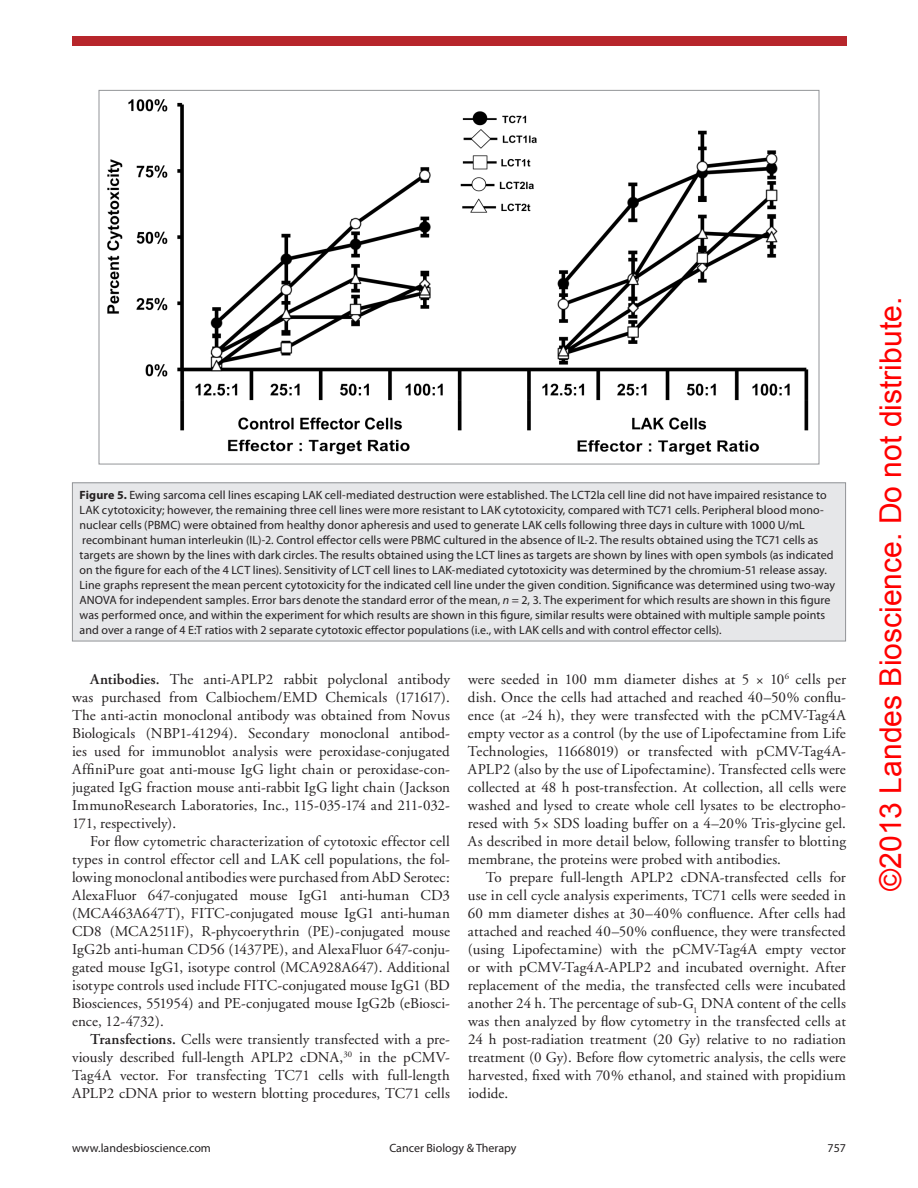
<style>
.page{position:relative;width:918px;height:1188px;background:#fff}
.page>*{position:absolute;margin:0;border:0;box-sizing:border-box;transform-origin:0 0}
.t1{font:30.15px "Arial";color:#f00}
.t2{font:15px/18px "Adobe Garamond";color:#231f20;text-align:justify}
.t3{font:12px/15px "Myriad Pro";letter-spacing:.005em;color:#231f20}
.s1{font-weight:700}
.s2{font-style:italic}
.s3{font-weight:600}
</style>
<div class="page">
<div style="left:72px;top:36px;width:774px;height:10px;background:#b7262b"></div>
<div style="left:72px;top:483px;width:774px;height:158px;background:#e6e7e9"></div>
<div style="left:72px;top:482px;width:774px;height:159px;border:1px solid #939598"></div>
<img style="left:107px;top:99px;width:702px;height:356px">
<p class="t3" style="left:80px;top:487px;width:757px"><span class="s1">Figure 5.</span> Ewing sarcoma cell lines escaping LAK cell-mediated destruction were established. The LCT2la cell line did not have impaired resistance to LAK cytotoxicity; however, the remaining three cell lines were more resistant to LAK cytotoxicity, compared with TC71 cells. Peripheral blood mono&shy;nuclear cells (PBMC) were obtained from healthy donor apheresis and used to generate LAK cells following three days in culture with 1000 U/mL recombinant human interleukin (IL)-2. Control effector cells were PBMC cultured in the absence of IL-2. The results obtained using the TC71 cells as targets are shown by the lines with dark circles. The results obtained using the LCT lines as targets are shown by lines with open symbols (as indicated on the figure for each of the 4 LCT lines). Sensitivity of LCT cell lines to LAK-mediated cytotoxicity was determined by the chromium-51 release assay.<br>Line graphs represent the mean percent cytotoxicity for the indicated cell line under the given condition. Significance was determined using two-way ANOVA for independent samples. Error bars denote the standard error of the mean, <span class="s2">n</span> = 2, 3. The experiment for which results are shown in this figure was performed once, and within the experiment for which results are shown in this figure, similar results were obtained with multiple sample points and over a range of 4 E:T ratios with 2 separate cytotoxic effector populations (i.e., with LAK cells and with control effector cells).</p>
<p class="t2" style="left:72px;top:671px;width:379px;text-indent:18px"><span class="s3">Antibodies.</span> The anti-APLP2 rabbit polyclonal antibody was purchased from Calbiochem/EMD Chemicals (171617).<br>The anti-actin monoclonal antibody was obtained from Novus Biologicals (NBP1-41294). Secondary monoclonal antibod&shy;ies used for immunoblot analysis were peroxidase-conjugated AffiniPure goat anti-mouse IgG light chain or peroxidase-con&shy;jugated IgG fraction mouse anti-rabbit IgG light chain (Jackson ImmunoResearch Laboratories, Inc., 115-035-174 and 211-032- 171, respectively).</p>
<p class="t2" style="left:72px;top:833px;width:380px;text-indent:18px">For flow cytometric characterization of cytotoxic effector cell types in control effector cell and LAK cell populations, the fol&shy;lowing monoclonal antibodies were purchased from AbD Serotec:<br>AlexaFluor 647-conjugated mouse IgG1 anti-human CD3 (MCA463A647T), FITC-conjugated mouse IgG1 anti-human CD8 (MCA2511F), R-phycoerythrin (PE)-conjugated mouse IgG2b anti-human CD56 (1437PE), and AlexaFluor 647-conju&shy;gated mouse IgG1, isotype control (MCA928A647). Additional isotype controls used include FITC-conjugated mouse IgG1 (BD Biosciences, 551954) and PE-conjugated mouse IgG2b (eBiosci&shy;ence, 12-4732).</p>
<p class="t2" style="left:72px;top:1031px;width:379px;text-indent:18px"><span class="s3">Transfections.</span> Cells were transiently transfected with a pre&shy;viously described full-length APLP2 cDNA,<sup>30</sup> in the pCMV-Tag4A vector. For transfecting TC71 cells with full-length APLP2 cDNA prior to western blotting procedures, TC71 cells</p>
<p class="t2" style="left:468px;top:671px;width:380px">were seeded in 100 mm diameter dishes at 5 × 10<sup>6</sup> cells per dish. Once the cells had attached and reached 40–50% conflu&shy;ence (at ~24 h), they were transfected with the pCMV-Tag4A empty vector as a control (by the use of Lipofectamine from Life Technologies, 11668019) or transfected with pCMV-Tag4A-APLP2 (also by the use of Lipofectamine). Transfected cells were collected at 48 h post-transfection. At collection, all cells were washed and lysed to create whole cell lysates to be electropho&shy;resed with 5× SDS loading buffer on a 4–20% Tris-glycine gel.<br>As described in more detail below, following transfer to blotting membrane, the proteins were probed with antibodies.</p>
<p class="t2" style="left:468px;top:869px;width:380px;text-indent:18px">To prepare full-length APLP2 cDNA-transfected cells for use in cell cycle analysis experiments, TC71 cells were seeded in 60 mm diameter dishes at 30–40% confluence. After cells had attached and reached 40–50% confluence, they were transfected (using Lipofectamine) with the pCMV-Tag4A empty vector or with pCMV-Tag4A-APLP2 and incubated overnight. After replacement of the media, the transfected cells were incubated another 24 h. The percentage of sub-G<sub>1</sub> DNA content of the cells was then analyzed by flow cytometry in the transfected cells at 24 h post-radiation treatment (20 Gy) relative to no radiation treatment (0 Gy). Before flow cytometric analysis, the cells were harvested, fixed with 70% ethanol, and stained with propidium iodide.</p>
<p class="t3" style="left:72px;top:1140px;width:140px">www.landesbioscience.com</p>
<p class="t3" style="left:389px;top:1140px;width:129px">Cancer Biology &amp; Therapy</p>
<p class="t3" style="left:828px;top:1140px;width:20px">757</p>
<h1 class="t1" style="left:871px;top:891px;width:595px;rotate:-90deg">©2013 Landes Bioscience. Do not distribute.</h1>
</div>
